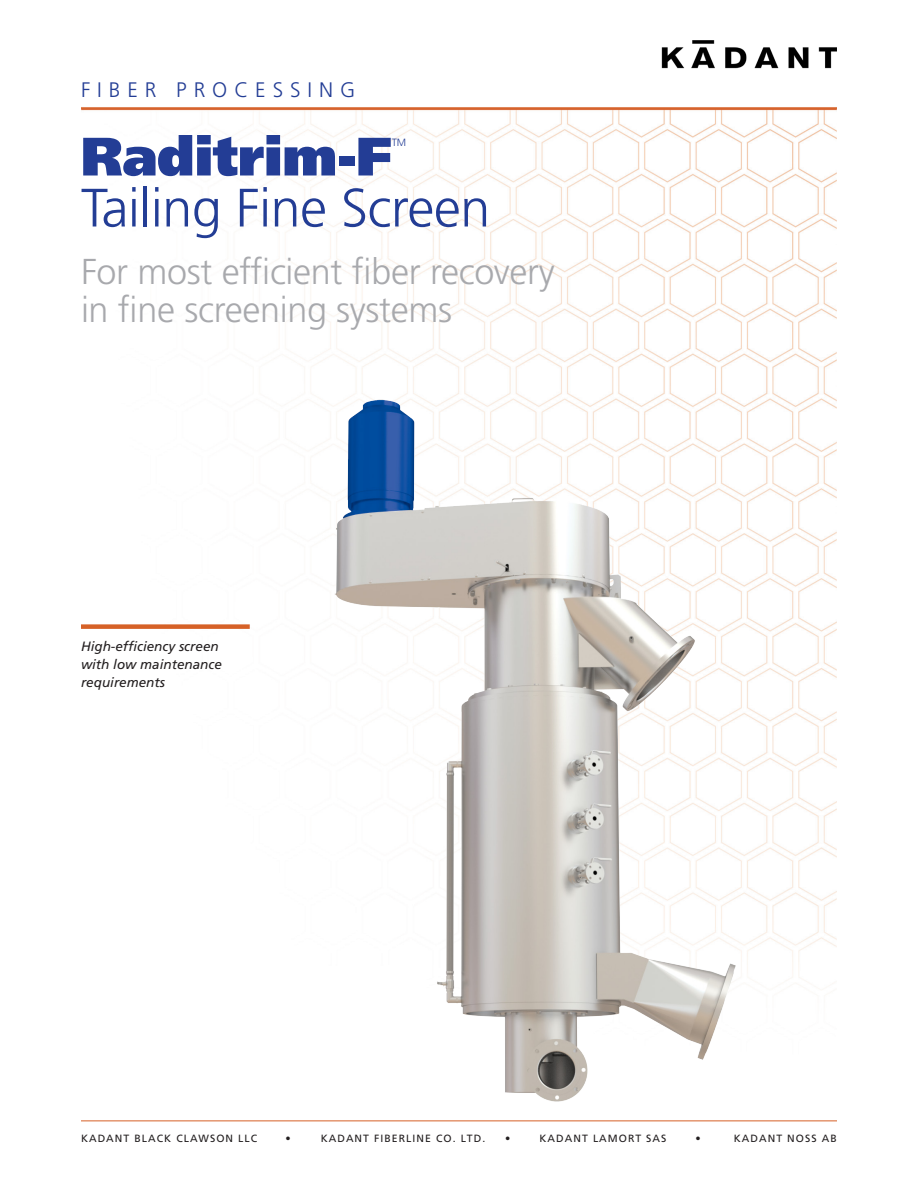
<style>
.page{position:relative;width:918px;height:1188px;background:#fff}
.page>*{position:absolute;margin:0;border:0;box-sizing:border-box;transform-origin:0 0}
.KADANT_BROCHURE_TITLE_1{font:300 54px "Frutiger LT Std";letter-spacing:-.01em;color:#233d95}
.KADANT_BROCHURE_TITLE_1-2{font:900 54px "Frutiger LT Std";letter-spacing:-.01em;color:#233d95}
.KADANT_BROCHURE_INTRO_MESSAGE_HEADER{font:300 36px "Frutiger LT Std";letter-spacing:-.01em;color:#a8a9ad}
.t1{font:300 21px "Frutiger LT Std";letter-spacing:.33em;color:#233d95}
.KADANT_BROCHURE_CAPTIONS_BOLD{font:italic 13.5px/18px "Frutiger LT Std";color:#231f20}
.t2{font:10.5px "Frutiger LT Std";letter-spacing:.1em;color:#231f20}
.KADANT_BROCHURE_TITLE_1-3{font:300 10.5px "Frutiger LT Std";color:#233d95}
</style>
<div class="page">
<img style="left:81px;top:47px;width:756px;height:935px">
<img style="left:662px;top:40px;width:175px;height:28px">
<hr style="left:81px;top:107px;width:756px;height:2px;background:#d66127">
<hr style="left:81px;top:1120px;width:756px;height:1px;background:#d66127">
<div style="left:81px;top:624px;width:169px;height:5px;background:#d66127"></div>
<img style="left:327px;top:389px;width:415px;height:713px">
<h3 class="t1" style="left:81px;top:78px;width:276px">FIBER PROCESSING</h3>
<p class="KADANT_BROCHURE_TITLE_1-2" style="left:81px;top:124px;width:313px">Raditrim-F</p>
<p class="KADANT_BROCHURE_TITLE_1-3" style="left:392px;top:136px;width:16px">TM</p>
<p class="KADANT_BROCHURE_TITLE_1" style="left:81px;top:177px;width:411px">Tailing Fine Screen</p>
<p class="KADANT_BROCHURE_INTRO_MESSAGE_HEADER" style="left:81px;top:251px;width:475px">For most efficient fiber recovery</p>
<p class="KADANT_BROCHURE_INTRO_MESSAGE_HEADER" style="left:81px;top:290px;width:373px">in fine screening systems</p>
<p class="KADANT_BROCHURE_CAPTIONS_BOLD" style="left:81px;top:638px;width:143px">High-efficiency screen with low maintenance requirements</p>
<p class="t2" style="left:81px;top:1132px;width:178px">KADANT BLACK CLAWSON LLC</p>
<p class="t2" style="left:285px;top:1132px;width:7px">•</p>
<p class="t2" style="left:321px;top:1132px;width:166px">KADANT FIBERLINE CO. LTD.</p>
<p class="t2" style="left:505px;top:1132px;width:7px">•</p>
<p class="t2" style="left:540px;top:1132px;width:128px">KADANT LAMORT SAS</p>
<p class="t2" style="left:696px;top:1132px;width:7px">•</p>
<p class="t2" style="left:734px;top:1132px;width:104px">KADANT NOSS AB</p>
</div>
